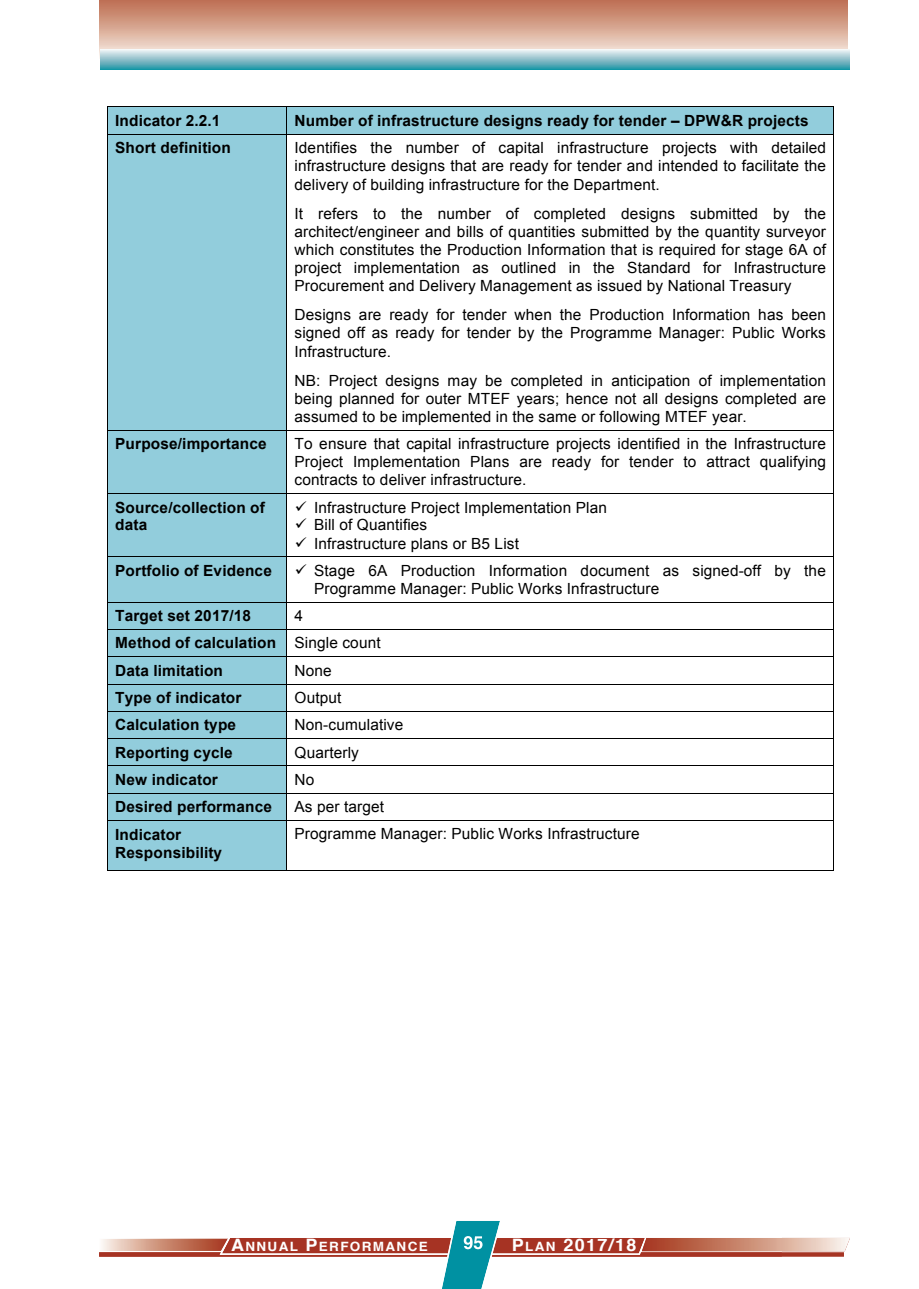
<style>
.page{position:relative;width:919px;height:1289px;background:#fff}
.page>*{position:absolute;margin:0;border:0;box-sizing:border-box;transform-origin:0 0}
.t1{font:700 17.1px "Helvetica";letter-spacing:.075em;color:#fff;scale:1.05 1}
.t2{font:15.45px/18.1px "Arial MT+ADHHWV";letter-spacing:.01em;color:#000;text-align:justify}
.t3{font:15.45px/17.9px "Arial Bold MT+KHSSCA";letter-spacing:.01em;color:#000}
.t4{font:700 12.9px "Helvetica";letter-spacing:.1em;color:#fff;scale:1.05 1}
.s1{font-family:"Arial MT+ADHHWV"}
.s2{font-size:17.1px}
.s3{font-size:12.9px}
</style>
<div class="page">
<svg style="left:455px;top:1221px;width:395px;height:36px"></svg>
<svg style="left:99px;top:0;width:748px;height:58px;background:#d5a38f"></svg>
<svg style="left:101px;top:50px;width:748px;height:19px;background:#8bc1cb"></svg>
<img style="left:99px;top:1227px;width:682px;height:30px">
<img style="left:500px;top:1252px;width:281px;height:4px">
<img style="left:99px;top:1252px;width:340px;height:4px">
<img style="left:500px;top:1236px;width:147px;height:18px">
<img style="left:219px;top:1236px;width:220px;height:18px">
<img style="left:439px;top:1227px;width:61px;height:61px">
<img style="left:463px;top:1235px;width:19px;height:14px">
<img style="left:641px;top:1237px;width:140px;height:14px">
<img style="left:99px;top:1238px;width:129px;height:12px">
<div style="left:108px;top:107px;width:178px;height:27px;background:#92cddc"></div>
<div style="left:287px;top:107px;width:546px;height:27px;background:#92cddc"></div>
<hr style="left:108px;top:106px;width:178px;height:1px;background:#000">
<hr style="left:287px;top:106px;width:546px;height:1px;background:#000">
<div style="left:108px;top:134px;width:178px;height:296px;background:#92cddc"></div>
<svg style="left:107px;top:106px;width:1px;height:28px"></svg>
<hr style="left:108px;top:134px;width:178px;height:1px;background:#000">
<svg style="left:286px;top:106px;width:1px;height:28px"></svg>
<hr style="left:287px;top:134px;width:546px;height:1px;background:#000">
<svg style="left:833px;top:106px;width:1px;height:28px"></svg>
<hr style="left:107px;top:134px;width:1px;height:296px;background:#000">
<hr style="left:286px;top:134px;width:1px;height:296px;background:#000">
<hr style="left:833px;top:134px;width:1px;height:296px;background:#000">
<div style="left:108px;top:430px;width:178px;height:63px;background:#92cddc"></div>
<hr style="left:108px;top:430px;width:178px;height:1px;background:#000">
<hr style="left:287px;top:430px;width:546px;height:1px;background:#000">
<hr style="left:107px;top:430px;width:1px;height:63px;background:#000">
<hr style="left:286px;top:430px;width:1px;height:63px;background:#000">
<hr style="left:833px;top:430px;width:1px;height:63px;background:#000">
<div style="left:108px;top:494px;width:178px;height:62px;background:#92cddc"></div>
<hr style="left:108px;top:493px;width:178px;height:1px;background:#000">
<hr style="left:287px;top:493px;width:546px;height:1px;background:#000">
<hr style="left:107px;top:494px;width:1px;height:62px;background:#000">
<hr style="left:286px;top:494px;width:1px;height:62px;background:#000">
<hr style="left:833px;top:494px;width:1px;height:62px;background:#000">
<div style="left:108px;top:557px;width:178px;height:44px;background:#92cddc"></div>
<hr style="left:108px;top:556px;width:178px;height:1px;background:#000">
<hr style="left:287px;top:556px;width:546px;height:1px;background:#000">
<hr style="left:107px;top:557px;width:1px;height:45px;background:#000">
<hr style="left:286px;top:557px;width:1px;height:45px;background:#000">
<hr style="left:833px;top:557px;width:1px;height:45px;background:#000">
<div style="left:108px;top:602px;width:178px;height:27px;background:#92cddc"></div>
<hr style="left:108px;top:602px;width:178px;height:1px;background:#000">
<hr style="left:287px;top:602px;width:546px;height:1px;background:#000">
<div style="left:108px;top:630px;width:178px;height:26px;background:#92cddc"></div>
<hr style="left:108px;top:629px;width:178px;height:1px;background:#000">
<hr style="left:287px;top:629px;width:546px;height:1px;background:#000">
<div style="left:108px;top:657px;width:178px;height:26px;background:#92cddc"></div>
<hr style="left:108px;top:656px;width:178px;height:1px;background:#000">
<hr style="left:287px;top:656px;width:546px;height:1px;background:#000">
<div style="left:108px;top:684px;width:178px;height:27px;background:#92cddc"></div>
<hr style="left:108px;top:683px;width:178px;height:1px;background:#000">
<hr style="left:287px;top:683px;width:546px;height:1px;background:#000">
<div style="left:108px;top:711px;width:178px;height:27px;background:#92cddc"></div>
<hr style="left:108px;top:711px;width:178px;height:1px;background:#000">
<hr style="left:287px;top:711px;width:546px;height:1px;background:#000">
<div style="left:108px;top:739px;width:178px;height:26px;background:#92cddc"></div>
<hr style="left:108px;top:738px;width:178px;height:1px;background:#000">
<hr style="left:287px;top:738px;width:546px;height:1px;background:#000">
<div style="left:108px;top:766px;width:178px;height:26px;background:#92cddc"></div>
<hr style="left:108px;top:765px;width:178px;height:1px;background:#000">
<hr style="left:287px;top:765px;width:546px;height:1px;background:#000">
<div style="left:108px;top:793px;width:178px;height:27px;background:#92cddc"></div>
<hr style="left:108px;top:792px;width:178px;height:1px;background:#000">
<hr style="left:287px;top:792px;width:546px;height:1px;background:#000">
<div style="left:108px;top:821px;width:178px;height:48px;background:#92cddc"></div>
<svg style="left:107px;top:602px;width:1px;height:219px"></svg>
<hr style="left:108px;top:820px;width:178px;height:1px;background:#000">
<svg style="left:286px;top:602px;width:1px;height:219px"></svg>
<hr style="left:287px;top:820px;width:546px;height:1px;background:#000">
<svg style="left:833px;top:602px;width:1px;height:219px"></svg>
<hr style="left:107px;top:821px;width:1px;height:48px;background:#000">
<hr style="left:108px;top:869px;width:178px;height:1px;background:#000">
<hr style="left:286px;top:821px;width:1px;height:48px;background:#000">
<hr style="left:287px;top:869px;width:546px;height:1px;background:#000">
<hr style="left:833px;top:821px;width:1px;height:48px;background:#000">
<p class="t3" style="left:115px;top:111px;width:107px">Indicator 2.2.1</p>
<p class="t3" style="left:294px;top:111px;width:515px">Number of infrastructure designs ready for tender – DPW&amp;R projects</p>
<p class="t3" style="left:115px;top:139px;width:117px">Short definition</p>
<p class="t2" style="left:294px;top:139px;width:533px">Identifies the number of capital infrastructure projects with detailed infrastructure designs that are ready for tender and intended to facilitate the delivery of building infrastructure for the Department.</p>
<p class="t2" style="left:294px;top:204px;width:533px">It refers to the number of completed designs submitted by the architect/engineer and bills of quantities submitted by the quantity surveyor which constitutes the Production Information that is required for stage 6A of project implementation as outlined in the Standard for Infrastructure Procurement and Delivery Management as issued by National Treasury</p>
<p class="t2" style="left:294px;top:306px;width:533px">Designs are ready for tender when the Production Information has been signed off as ready for tender by the Programme Manager: Public Works Infrastructure.</p>
<p class="t2" style="left:294px;top:371px;width:533px">NB: Project designs may be completed in anticipation of implementation being planned for outer MTEF years; hence not all designs completed are assumed to be implemented in the same or following MTEF year.</p>
<p class="t3" style="left:115px;top:434px;width:153px">Purpose/importance</p>
<p class="t2" style="left:294px;top:435px;width:533px">To ensure that capital infrastructure projects identified in the Infrastructure Project Implementation Plans are ready for tender to attract qualifying contracts to deliver infrastructure.</p>
<p class="t3" style="left:115px;top:498px;width:151px">Source/collection of data</p>
<p class="t2" style="left:314px;top:498px;width:294px;text-align:left">Infrastructure Project Implementation Plan<br>Bill of Quantifies<br>Infrastructure plans or B5 List</p>
<p class="t3" style="left:115px;top:561px;width:158px">Portfolio of Evidence</p>
<p class="t2" style="left:314px;top:561px;width:513px">Stage 6A Production Information document as signed-off by the<br>Programme Manager: Public Works Infrastructure</p>
<p class="t3" style="left:115px;top:606px;width:137px">Target set 2017/18</p>
<p class="t2" style="left:294px;top:606px;width:10px">4</p>
<p class="t3" style="left:115px;top:629px;width:267px;line-height:27px">Method of calculation <span class="s1">Single count<br></span>Data limitation</p>
<p class="t2" style="left:294px;top:661px;width:39px">None</p>
<p class="t3" style="left:115px;top:688px;width:128px">Type of indicator</p>
<p class="t2" style="left:294px;top:688px;width:48px">Output</p>
<p class="t3" style="left:115px;top:716px;width:122px">Calculation type</p>
<p class="t2" style="left:294px;top:715px;width:110px">Non-cumulative</p>
<p class="t3" style="left:115px;top:743px;width:119px">Reporting cycle</p>
<p class="t2" style="left:294px;top:743px;width:66px">Quarterly</p>
<p class="t3" style="left:115px;top:770px;width:104px">New indicator</p>
<p class="t2" style="left:294px;top:770px;width:21px">No</p>
<p class="t3" style="left:115px;top:797px;width:158px">Desired performance</p>
<p class="t2" style="left:294px;top:797px;width:91px">As per target</p>
<p class="t3" style="left:115px;top:825px;width:108px">Indicator<br>Responsibility</p>
<p class="t2" style="left:294px;top:825px;width:346px">Programme Manager: Public Works Infrastructure</p>
<p class="t4" style="left:231px;top:1240px;width:189px"><span class="s2">A</span>NNUAL <span class="s2">P</span>ERFORMANCE</p>
<p class="t1" style="left:512px;top:1237px;width:120px">P<span class="s3">LAN</span> 2017/18</p>
</div>
